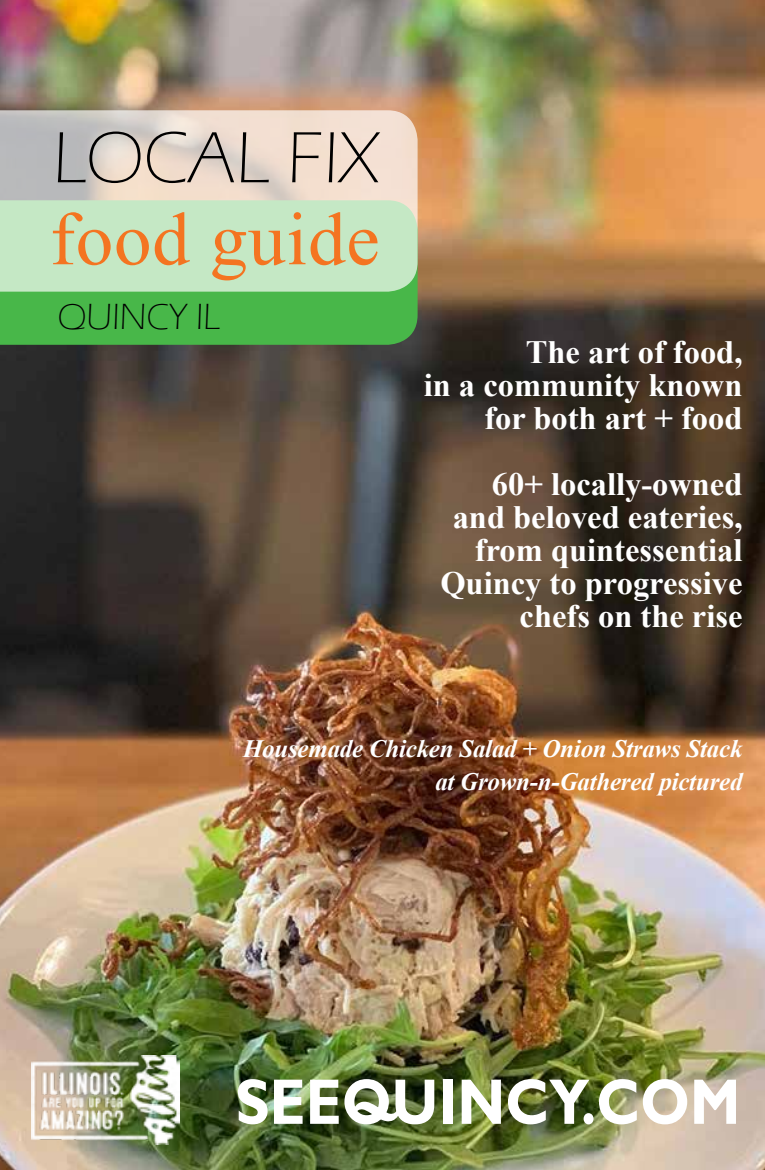
<style>
.page{position:relative;width:765px;height:1170px;background:#fff}
.page>*{position:absolute;margin:0;border:0;box-sizing:border-box;transform-origin:0 0}
.t1{font:75px "Times New Roman";letter-spacing:.01em;color:#f47421}
.t2{font:300 75px "Eras ITC";letter-spacing:-.01em;color:#000}
.t3{font:700 64.75px "Gill Sans";color:#fff;scale:.88 1}
.t4{font:300 37.5px "Eras ITC";letter-spacing:-.01em;color:#000}
.t5{font:700 32.5px/33px "Times New Roman";color:#fff;text-align:right}
.t6{font:italic 700 25px/33px "Times New Roman";letter-spacing:-.01em;color:#fff;text-align:right}
</style>
<div class="page">
<img style="left:0;top:0;width:765px;height:1170px">
<img style="left:32px;top:1056px;width:148px;height:89px">
<div style="left:0;top:292px;width:418px;height:53px;background:#48b749"></div>
<svg style="left:0;top:110px;width:418px;height:182px;background:#d1ddc6"></svg>
<svg style="left:352px;top:1100px;width:49px;height:23px"></svg>
<h1 class="t2" style="left:52px;top:116px;width:329px">LOCAL FIX</h1>
<h1 class="t1" style="left:50px;top:186px;width:331px">food guide</h1>
<p class="t4" style="left:57px;top:296px;width:164px">QUINCY IL</p>
<p class="t5" style="left:424px;top:335px;width:320px">The art of food,<br>in a community known for both art + food</p>
<p class="t5" style="left:440px;top:467px;width:304px">60+ locally-owned and beloved eateries, from quintessential<br>Quincy to progressive chefs on the rise</p>
<p class="t6" style="left:243px;top:731px;width:501px">Housemade Chicken Salad + Onion Straws Stack at Grown-n-Gathered pictured</p>
<h2 class="t3" style="left:235px;top:1063px;width:575px">SEEOUINCY.COM</h2>
</div>
